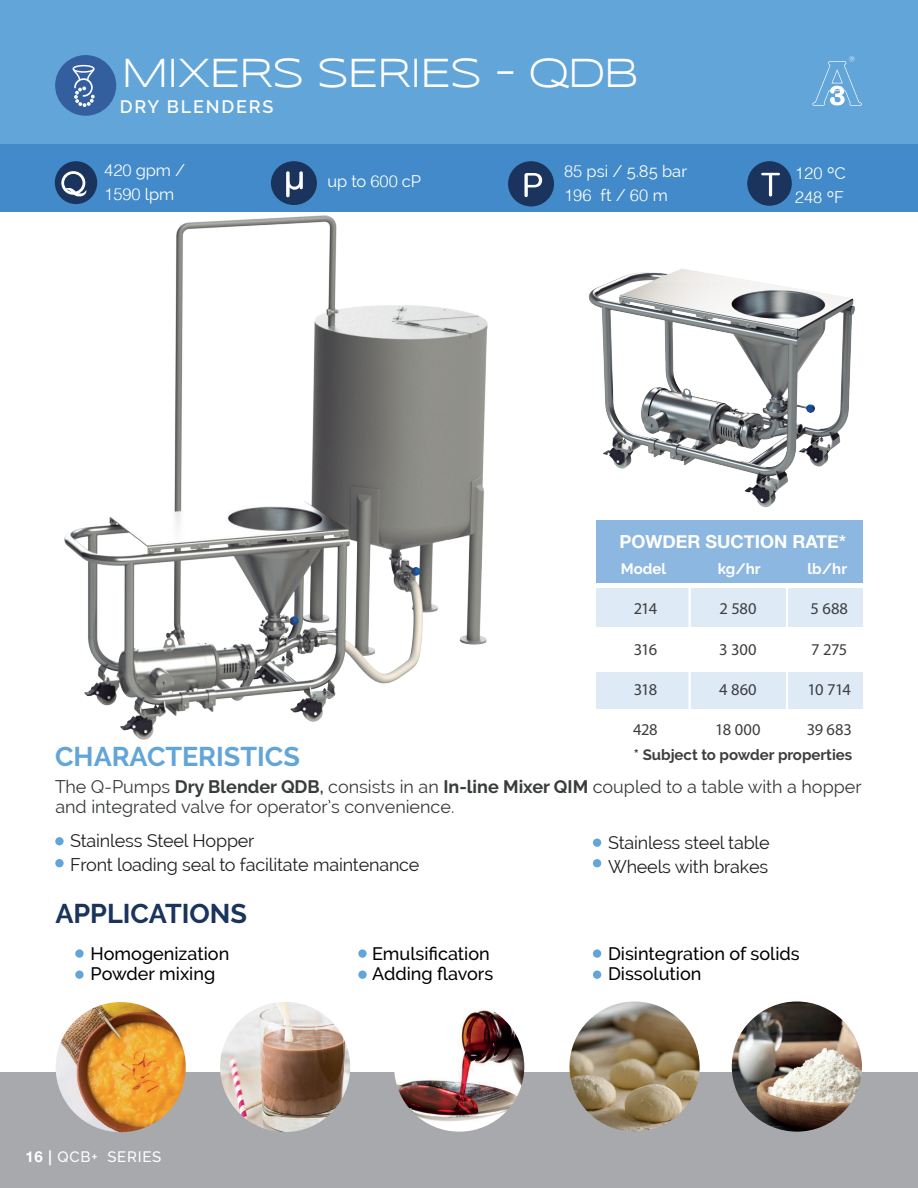
<style>
.page{position:relative;width:918px;height:1188px;background:#fff}
.page>*{position:absolute;margin:0;border:0;box-sizing:border-box;transform-origin:0 0}
.t1{font:42px "Syncopate";letter-spacing:-.05em;color:#fff}
.t2{font:700 27px "Raleway";color:#62a5d9}
.t3{font:700 27px "Raleway";color:#1a345d}
.t4{font:18px/20.1px "Raleway";color:#383c3b}
.t5{font:18px "Raleway";letter-spacing:-.01em;color:#231f20}
.t6{font:500 18px "Raleway";color:#000}
.t7{font:700 18px "Helvetica Neue";color:#fff}
.t8{font:600 18px "Raleway";letter-spacing:.1em;color:#fbfbf9}
.t9{font:16.5px "Myriad Pro";letter-spacing:-.025em;color:#3e3e3f}
.t10{font:16.5px "Raleway";letter-spacing:-.005em;color:#fff}
.t11{font:300 16.5px "Helvetica";letter-spacing:-.005em;color:#fff}
.t12{font:700 15px "Raleway";color:#3e3e3f}
.t13{font:700 15px "Raleway";color:#fff}
.t14{font:500 15px "Raleway";letter-spacing:.05em;color:#fff}
.s1{font-family:"Helvetica";font-weight:300}
.s2{font-family:"Raleway";font-weight:400}
.s3{font-family:"Helvetica Neue";font-weight:300;color:#363a39}
.s4{font-weight:700}
.s5{font-weight:600}
.s6{font-family:"Helvetica Neue";font-weight:700}
</style>
<div class="page">
<div style="left:0;top:1072px;width:918px;height:116px;background:#a8a9ad"></div>
<div style="left:596px;top:588px;width:267px;height:38px;background:#deeaf6"></div>
<div style="left:596px;top:672px;width:267px;height:37px;background:#deeaf6"></div>
<div style="left:596px;top:520px;width:267px;height:63px;background:#8bb7e1"></div>
<hr style="left:689px;top:588px;width:2px;height:149px;background:#fff">
<img style="left:56px;top:1002px;width:130px;height:130px;border-radius:65px">
<img style="left:220px;top:1002px;width:130px;height:130px;border-radius:65px">
<img style="left:394px;top:1002px;width:130px;height:130px;border-radius:65px">
<img style="left:569px;top:1002px;width:131px;height:130px;border-radius:65px">
<img style="left:732px;top:1002px;width:130px;height:130px;border-radius:65px">
<div style="left:55px;top:837px;width:9px;height:8px;background:#62a5d9;border-radius:50%"></div>
<div style="left:55px;top:859px;width:9px;height:8px;background:#62a5d9;border-radius:50%"></div>
<div style="left:593px;top:839px;width:8px;height:8px;background:#62a5d9;border-radius:50%"></div>
<div style="left:593px;top:859px;width:8px;height:8px;background:#62a5d9;border-radius:50%"></div>
<hr style="left:786px;top:587px;width:2px;height:154px;background:#fff">
<div style="left:0;top:0;width:918px;height:144px;background:#62a5d9"></div>
<div style="left:0;top:144px;width:918px;height:68px;background:#428ac9"></div>
<div style="left:55px;top:55px;width:61px;height:61px;background:#345f9f;border-radius:50%"></div>
<svg style="left:73px;top:65px;width:22px;height:42px"></svg>
<svg style="left:812px;top:56px;width:50px;height:50px"></svg>
<div style="left:55px;top:161px;width:42px;height:43px;background:#1a345d;border-radius:50%"></div>
<svg style="left:61px;top:171px;width:25px;height:26px"></svg>
<div style="left:271px;top:161px;width:46px;height:44px;background:#1a345d;border-radius:50%"></div>
<svg style="left:286px;top:171px;width:17px;height:26px"></svg>
<div style="left:508px;top:161px;width:46px;height:45px;background:#1a345d;border-radius:50%"></div>
<svg style="left:524px;top:173px;width:18px;height:24px"></svg>
<div style="left:747px;top:161px;width:45px;height:45px;background:#1a345d;border-radius:50%"></div>
<svg style="left:761px;top:173px;width:19px;height:24px"></svg>
<img style="left:64px;top:215px;width:546px;height:525px">
<img style="left:509px;top:215px;width:346px;height:315px">
<div style="left:75px;top:949px;width:9px;height:9px;background:#62a5d9;border-radius:50%"></div>
<div style="left:75px;top:971px;width:9px;height:8px;background:#62a5d9;border-radius:50%"></div>
<div style="left:358px;top:949px;width:9px;height:9px;background:#62a5d9;border-radius:50%"></div>
<div style="left:358px;top:971px;width:9px;height:8px;background:#62a5d9;border-radius:50%"></div>
<div style="left:593px;top:949px;width:8px;height:9px;background:#62a5d9;border-radius:50%"></div>
<div style="left:593px;top:971px;width:8px;height:8px;background:#62a5d9;border-radius:50%"></div>
<p class="t1" style="left:121px;top:49px;width:519px">MIXERS SERIES - QDB</p>
<p class="t8" style="left:120px;top:97px;width:155px">DRY BLENDERS</p>
<p class="t10" style="left:104px;top:161px;width:82px"><span class="s1">420</span> gpm /</p>
<p class="t11" style="left:104px;top:180px;width:71px">1590 <span class="s2">lpm</span></p>
<p class="t10" style="left:328px;top:172px;width:95px">up to <span class="s1">600</span> cP</p>
<p class="t10" style="left:564px;top:162px;width:125px"><span class="s1">85</span> psi / 5.85 bar</p>
<p class="t11" style="left:564px;top:182px;width:105px">196 <span class="s2">ft /</span> 60 <span class="s2">m</span></p>
<p class="t11" style="left:795px;top:159px;width:52px">120 <span class="s2">ºC</span></p>
<p class="t11" style="left:795px;top:183px;width:50px">248 <span class="s2">ºF</span></p>
<p class="t7" style="left:619px;top:527px;width:228px">POWDER SUCTION RATE*</p>
<p class="t13" style="left:621px;top:560px;width:47px">Model</p>
<p class="t13" style="left:718px;top:560px;width:44px">kg/hr</p>
<p class="t13" style="left:808px;top:560px;width:41px">lb/hr</p>
<p class="t2" style="left:55px;top:742px;width:246px">CHARACTERISTICS</p>
<p class="t9" style="left:634px;top:599px;width:25px">214</p>
<p class="t9" style="left:634px;top:639px;width:25px">316</p>
<p class="t9" style="left:634px;top:679px;width:25px">318</p>
<p class="t9" style="left:633px;top:719px;width:26px">428</p>
<p class="t9" style="left:719px;top:599px;width:39px">2 580</p>
<p class="t9" style="left:719px;top:639px;width:39px">3 300</p>
<p class="t9" style="left:719px;top:679px;width:39px">4 860</p>
<p class="t9" style="left:715px;top:719px;width:47px">18 000</p>
<p class="t9" style="left:811px;top:599px;width:39px">5 688</p>
<p class="t9" style="left:811px;top:639px;width:38px">7 275</p>
<p class="t9" style="left:808px;top:679px;width:45px">10 714</p>
<p class="t9" style="left:807px;top:719px;width:47px">39 683</p>
<p class="t12" style="left:634px;top:746px;width:220px">* Subject to powder properties</p>
<p class="t4" style="left:55px;top:776px;width:808px"><span class="s3">T</span>he Q-Pumps <span class="s4">Dry Blender QDB</span><span class="s5">,</span> consists in an <span class="s4">In-line Mixer QIM</span> coupled to a table with a hopper and integrated valve for operator’s convenience.</p>
<p class="t5" style="left:70px;top:830px;width:186px">Stainless Steel Hopper</p>
<p class="t5" style="left:70px;top:854px;width:351px">Front loading seal to facilitate maintenance</p>
<p class="t3" style="left:55px;top:898px;width:193px">APPLICATIONS</p>
<p class="t6" style="left:91px;top:943px;width:140px">Homogenization</p>
<p class="t6" style="left:91px;top:963px;width:126px">Powder mixing</p>
<p class="t14" style="left:26px;top:1148px;width:137px"><span class="s6">16 |</span> QCB+ SERIES</p>
<p class="t6" style="left:372px;top:943px;width:119px">Emulsification</p>
<p class="t6" style="left:372px;top:963px;width:123px">Adding flavors</p>
<p class="t5" style="left:608px;top:832px;width:163px">Stainless steel table</p>
<p class="t5" style="left:608px;top:856px;width:162px">Wheels with brakes</p>
<p class="t6" style="left:608px;top:943px;width:193px">Disintegration of solids</p>
<p class="t6" style="left:608px;top:963px;width:95px">Dissolution</p>
</div>
